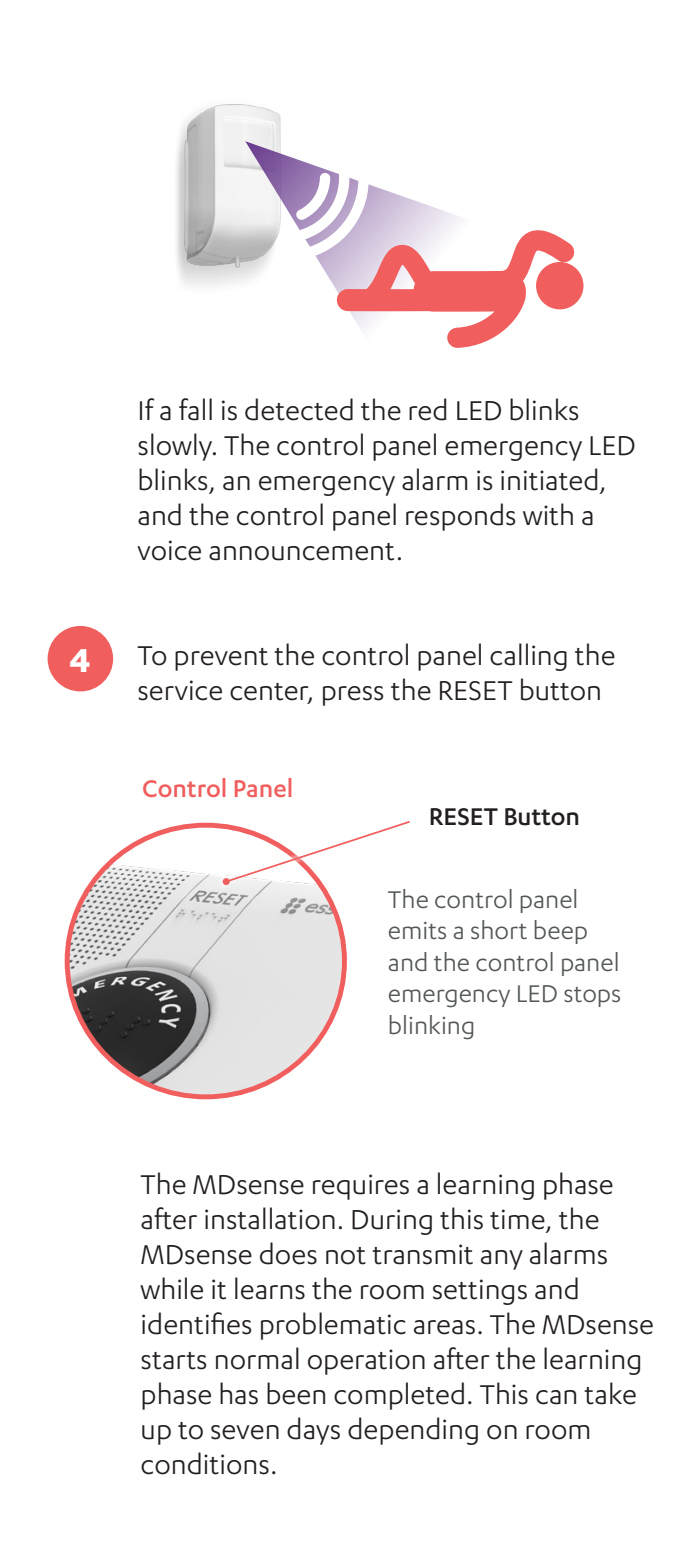
<style>
.page{position:relative;width:695px;height:1568px;background:#fff}
.page>*{position:absolute;margin:0;border:0;box-sizing:border-box;transform-origin:0 0}
.txt_bolo_white_10{font:700 38.5px "Karbon";color:#fff}
.plain_text{font:31.5px/35px "Karbon";color:#231f20}
.plain_text-2{font:28px/31.5px "Karbon";color:#535758}
.Titles{font:500 28px "Karbon";color:#f15e5e}
.Titles-2{font:500 28px "Karbon";color:#231f20}
</style>
<div class="page">
<img style="left:67px;top:825px;width:277px;height:272px">
<svg style="left:218px;top:823px;width:126px;height:66px"></svg>
<svg style="left:224px;top:821px;width:186px;height:63px"></svg>
<div style="left:223px;top:878px;width:7px;height:7px;background:#f15e5e;border-radius:50%"></div>
<div style="left:48px;top:626px;width:65px;height:65px;background:#f15e5e;border-radius:50%"></div>
<img style="left:176px;top:104px;width:105px;height:183px">
<svg style="left:245px;top:141px;width:51px;height:146px"></svg>
<div style="left:535px;top:262px;width:48px;height:48px;background:#f15e5e;border-radius:50%"></div>
<svg style="left:296px;top:159px;width:279px;height:189px"></svg>
<p class="txt_bolo_white_10" style="left:70px;top:638px;width:23px">4</p>
<p class="plain_text" style="left:137px;top:392px;width:500px">If a fall is detected the red LED blinks slowly. The control panel emergency LED blinks, an emergency alarm is initiated, and the control panel responds with a voice announcement.</p>
<p class="plain_text" style="left:137px;top:637px;width:479px">To prevent the control panel calling the service center, press the RESET button</p>
<p class="Titles" style="left:142px;top:773px;width:153px">Control Panel</p>
<p class="Titles-2" style="left:429px;top:801px;width:153px">RESET Button</p>
<p class="plain_text-2" style="left:388px;top:882px;width:235px">The control panel emits a short beep and the control panel emergency LED stops blinking</p>
<p class="plain_text" style="left:140px;top:1166px;width:515px">The MDsense requires a learning phase after installation. During this time, the MDsense does not transmit any alarms while it learns the room settings and identifies problematic areas. The MDsense starts normal operation after the learning phase has been completed. This can take up to seven days depending on room conditions.</p>
</div>
